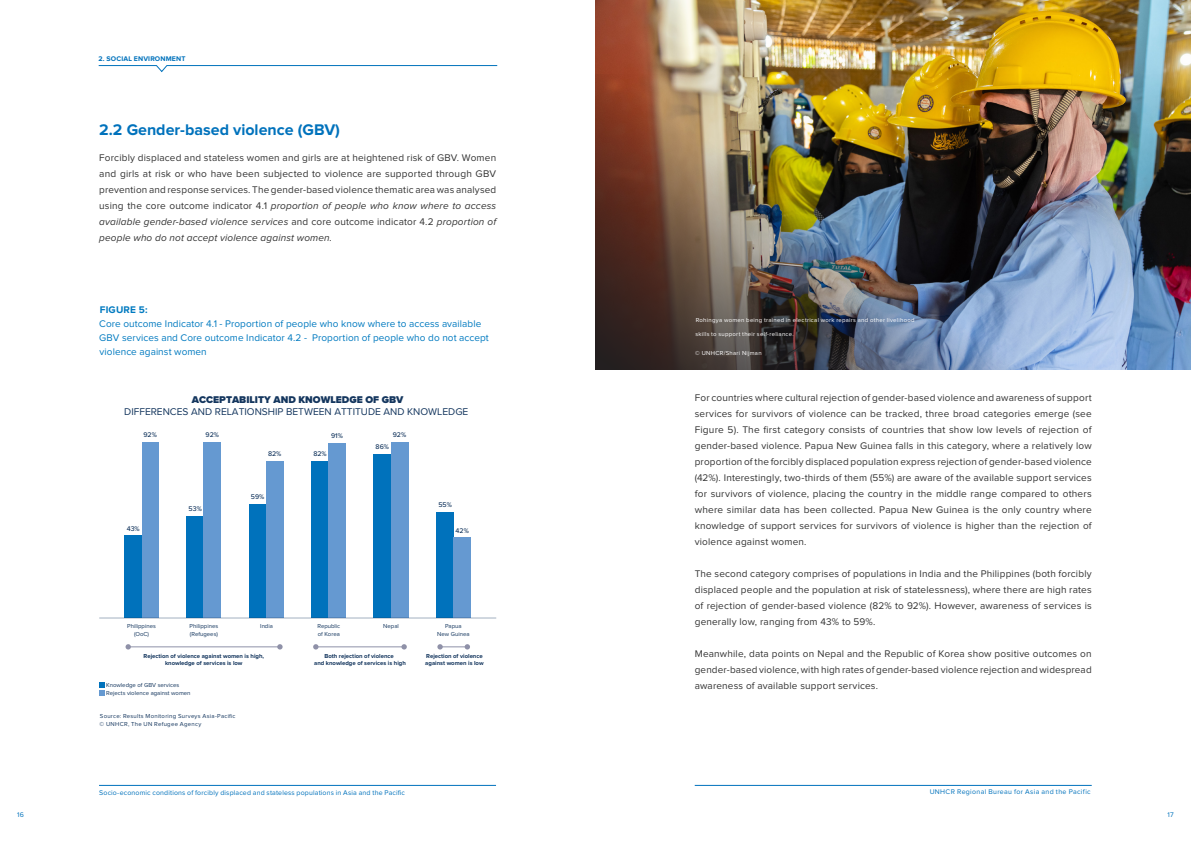
<style>
.page{position:relative;width:1191px;height:842px;background:#fff}
.page>*{position:absolute;margin:0;border:0;box-sizing:border-box;transform-origin:0 0}
.H1_new{font:700 16px "Proxima Nova";color:#0072bc}
.t1{font:10.2px/12px "Proxima Nova";color:#14365e;text-align:center}
.Text{font:10px/16px "Proxima Nova";letter-spacing:.015em;color:#333;text-align:justify}
.Title_chart{font:10px/14px "Proxima Nova";letter-spacing:.005em;color:#007ac0}
.Number_chart{font:700 10px "Proxima Nova";letter-spacing:.02em;color:#007ac0}
.t2{font:7px "Proxima Nova";letter-spacing:.02em;color:#0072bc}
.t3{font:7px "Proxima Nova";letter-spacing:.045em;color:#0072bc}
.t4{font:500 7px "Proxima Nova";color:#14365e}
.t5{font:700 7px "Proxima Nova";letter-spacing:.02em;color:#0072bc}
.t6{font:700 6px/7.2px "Proxima Nova";color:#14365e;text-align:center}
.Source{font:6px/7.2px "Proxima Nova";color:#14365e}
.Source-2{font:6px "Proxima Nova";letter-spacing:.045em;color:#fff}
.Source-3{font:6px/7.2px "Proxima Nova";letter-spacing:.045em;color:#14365e}
.s1{font-style:italic}
.s2{font-weight:900}
</style>
<div class="page">
<div style="left:142px;top:442px;width:17px;height:176px;background:#6599d1"></div>
<div style="left:125px;top:536px;width:17px;height:82px;background:#0072bc"></div>
<div style="left:187px;top:516px;width:17px;height:102px;background:#0072bc"></div>
<div style="left:204px;top:443px;width:17px;height:175px;background:#6599d1"></div>
<div style="left:249px;top:504px;width:17px;height:114px;background:#0072bc"></div>
<div style="left:266px;top:461px;width:17px;height:157px;background:#6599d1"></div>
<div style="left:311px;top:461px;width:17px;height:157px;background:#0072bc"></div>
<div style="left:328px;top:444px;width:17px;height:174px;background:#6599d1"></div>
<div style="left:374px;top:454px;width:17px;height:164px;background:#0072bc"></div>
<div style="left:391px;top:443px;width:17px;height:175px;background:#6599d1"></div>
<div style="left:436px;top:513px;width:18px;height:105px;background:#0072bc"></div>
<div style="left:454px;top:538px;width:17px;height:80px;background:#6599d1"></div>
<svg style="left:99px;top:682px;width:6px;height:14px"></svg>
<hr style="left:99px;top:618px;width:397px;height:1px;background:#14365e">
<svg style="left:125px;top:644px;width:6px;height:5px"></svg>
<svg style="left:277px;top:644px;width:6px;height:5px"></svg>
<hr style="left:128px;top:647px;width:152px;height:1px;background:#8f91a8">
<svg style="left:313px;top:644px;width:5px;height:5px"></svg>
<svg style="left:401px;top:644px;width:6px;height:5px"></svg>
<hr style="left:316px;top:647px;width:88px;height:1px;background:#8f91a8">
<svg style="left:437px;top:644px;width:33px;height:5px"></svg>
<svg style="left:98px;top:65px;width:400px;height:7px"></svg>
<hr style="left:99px;top:785px;width:397px;height:1px;background:#0072bc">
<hr style="left:694px;top:785px;width:397px;height:1px;background:#0072bc">
<img style="left:595px;top:0;width:596px;height:74px">
<img style="left:595px;top:74px;width:596px;height:295px">
<p class="t5" style="left:99px;top:55px;width:88px">2. SOCIAL ENVIRONMENT</p>
<p class="H1_new" style="left:99px;top:122px;width:242px">2.2 Gender-based violence (GBV)</p>
<p class="Text" style="left:99px;top:150px;width:398px">Forcibly displaced and stateless women and girls are at heightened risk of GBV. Women and girls at risk or who have been subjected to violence are supported through GBV prevention and response services. The gender-based violence thematic area was analysed using the core outcome indicator 4.1 <span class="s1">proportion of people who know where to access available gender-based violence services</span> and core outcome indicator 4.2 <span class="s1">proportion of people who do not accept violence against women.</span></p>
<p class="Number_chart" style="left:100px;top:305px;width:49px">FIGURE 5:</p>
<p class="Title_chart" style="left:99px;top:317px;width:391px">Core outcome Indicator 4.1 - Proportion of people who know where to access available<br>GBV services and Core outcome Indicator 4.2 - Proportion of people who do not accept violence against women</p>
<p class="t1" style="left:124px;top:393px;width:345px"><span class="s2">ACCEPTABILITY AND KNOWLEDGE OF GBV<br></span>DIFFERENCES AND RELATIONSHIP BETWEEN ATTITUDE AND KNOWLEDGE</p>
<p class="t4" style="left:143px;top:430px;width:15px">92%</p>
<p class="t4" style="left:393px;top:430px;width:15px">92%</p>
<p class="t4" style="left:206px;top:430px;width:15px">92%</p>
<p class="t4" style="left:331px;top:431px;width:13px">91%</p>
<p class="t4" style="left:127px;top:523px;width:15px">43%</p>
<p class="t4" style="left:189px;top:503px;width:15px">53%</p>
<p class="t4" style="left:268px;top:448px;width:15px">82%</p>
<p class="t4" style="left:251px;top:491px;width:15px">59%</p>
<p class="t4" style="left:313px;top:448px;width:15px">82%</p>
<p class="t4" style="left:376px;top:441px;width:15px">86%</p>
<p class="t4" style="left:438px;top:500px;width:15px">55%</p>
<p class="t4" style="left:455px;top:525px;width:15px">42%</p>
<p class="Source" style="left:127px;top:622px;width:30px;text-align:center">Philippines (OoC)</p>
<p class="Source" style="left:190px;top:622px;width:30px">Philippines (Refugees)</p>
<p class="t6" style="left:143px;top:652px;width:122px">Rejection of violence against women is high, knowledge of services is low</p>
<p class="t6" style="left:314px;top:652px;width:93px">Both rejection of violence<br>and knowledge of services is high</p>
<p class="t6" style="left:425px;top:652px;width:60px;text-align:left">Rejection of violence against women is low</p>
<p class="Source" style="left:260px;top:622px;width:14px">India</p>
<p class="Source" style="left:317px;top:622px;width:24px">Republic of Korea</p>
<p class="Source" style="left:383px;top:622px;width:17px">Nepal</p>
<p class="Source" style="left:437px;top:622px;width:34px;text-align:center">Papua<br>New Guinea</p>
<p class="Source" style="left:106px;top:681px;width:86px;line-height:8.3px">Knowledge of GBV services<br>Rejects violence against women</p>
<p class="Source-3" style="left:100px;top:713px;width:137px">Source: Results Monitoring Surveys Asia-Pacific © UNHCR, The UN Refugee Agency</p>
<p class="Source-2" style="left:695px;top:316px;width:220px">Rohingya women being trained in electrical work repairs and other livelihood</p>
<p class="Source-2" style="left:695px;top:330px;width:100px">skills to support their self-reliance.</p>
<p class="Source-2" style="left:695px;top:350px;width:68px">© UNHCR/Shari Nijman</p>
<p class="Text" style="left:694px;top:390px;width:398px">For countries where cultural rejection of gender-based violence and awareness of support services for survivors of violence can be tracked, three broad categories emerge (see Figure 5). The first category consists of countries that show low levels of rejection of gender-based violence. Papua New Guinea falls in this category, where a relatively low proportion of the forcibly displaced population express rejection of gender-based violence (42%). Interestingly, two-thirds of them (55%) are aware of the available support services for survivors of violence, placing the country in the middle range compared to others where similar data has been collected. Papua New Guinea is the only country where knowledge of support services for survivors of violence is higher than the rejection of violence against women.</p>
<p class="Text" style="left:694px;top:566px;width:398px">The second category comprises of populations in India and the Philippines (both forcibly displaced people and the population at risk of statelessness), where there are high rates of rejection of gender-based violence (82% to 92%). However, awareness of services is generally low, ranging from 43% to 59%.</p>
<p class="Text" style="left:694px;top:646px;width:398px">Meanwhile, data points on Nepal and the Republic of Korea show positive outcomes on gender-based violence, with high rates of gender-based violence rejection and widespread awareness of available support services.</p>
<p class="t2" style="left:99px;top:788px;width:307px">Socio-economic conditions of forcibly displaced and stateless populations in Asia and the Pacific</p>
<p class="t3" style="left:929px;top:788px;width:162px">UNHCR Regional Bureau for Asia and the Pacific</p>
<p class="t2" style="left:17px;top:811px;width:8px">16</p>
<p class="t2" style="left:1167px;top:811px;width:8px">17</p>
</div>
